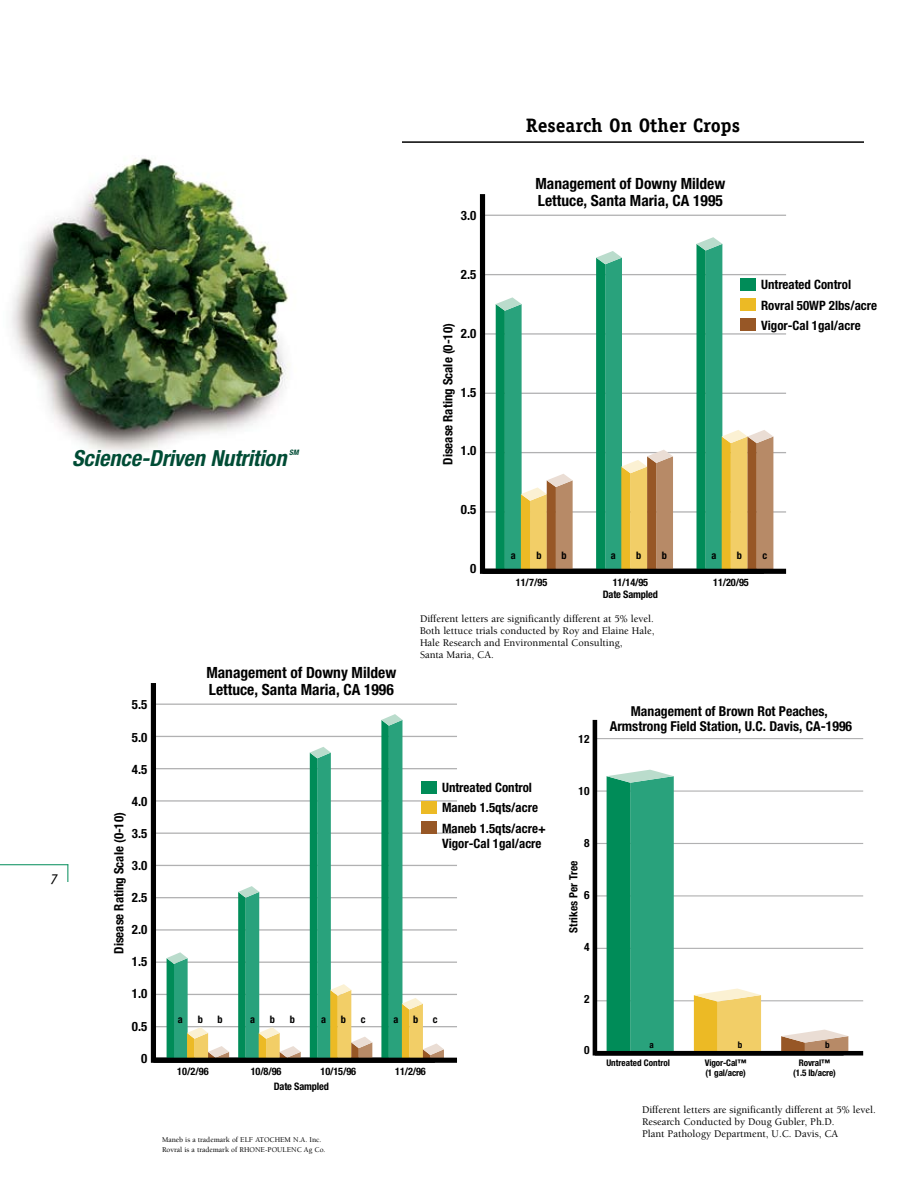
<style>
.page{position:relative;width:918px;height:1188px;background:#fff}
.page>*{position:absolute;margin:0;border:0;box-sizing:border-box;transform-origin:0 0}
.t1{font:italic 700 condensed 22.2px "Helvetica Neue LT Pro";color:#004c35}
.t2{font:700 19.5px "Officina Serif";color:#000}
.t3{font:700 condensed 15.45px/16.8px "Helvetica Neue";color:#000}
.t4{font:italic 15px "Officina Serif";color:#000}
.t5{font:700 condensed 13.65px/14.9px "Helvetica Neue";color:#000;text-align:center}
.t6{font:700 condensed 12.9px/20.7px "Helvetica Neue";color:#000}
.t7{font:700 condensed 11.4px "Helvetica Neue";color:#000}
.t8{font:500 10.5px/12px "Berkeley";color:#000}
.t9{font:700 condensed 10.35px/11.6px "Helvetica Neue";letter-spacing:-.015em;color:#000;text-align:center}
.t10{font:700 condensed 9.15px/10.2px "Helvetica Neue";letter-spacing:-.015em;color:#000}
.t11{font:500 7.5px/10.5px "Berkeley";color:#000}
.t12{font:italic 700 condensed 7.5px "Helvetica Neue LT Pro";color:#004c35}
</style>
<div class="page">
<hr style="left:0;top:864px;width:68px;height:1px;background:#008c58">
<svg style="left:68px;top:864px;width:1px;height:18px"></svg>
<svg style="left:150px;top:683px;width:307px;height:380px"></svg>
<div style="left:421px;top:781px;width:15px;height:12px;background:#008c58"></div>
<div style="left:421px;top:801px;width:15px;height:12px;background:#ecba25"></div>
<div style="left:421px;top:821px;width:15px;height:12px;background:#975726"></div>
<svg style="left:479px;top:194px;width:308px;height:380px"></svg>
<div style="left:740px;top:278px;width:15px;height:12px;background:#008c58"></div>
<div style="left:740px;top:298px;width:15px;height:12px;background:#ecba25"></div>
<div style="left:740px;top:318px;width:15px;height:12px;background:#975726"></div>
<svg style="left:592px;top:719px;width:272px;height:337px"></svg>
<hr style="left:402px;top:141px;width:462px;height:2px;background:#000">
<img style="left:11px;top:158px;width:279px;height:295px">
<p class="t6" style="left:461px;top:205px;width:17px">3.0</p>
<h2 class="t2" style="left:526px;top:114px;width:216px">Research On Other Crops</h2>
<h3 class="t3" style="left:535px;top:175px;width:191px">Management of Downy Mildew<br>Lettuce, Santa Maria, CA 1995</h3>
<h1 class="t1" style="left:72px;top:445px;width:216px">Science-Driven Nutrition</h1>
<p class="t12" style="left:289px;top:448px;width:11px">SM</p>
<p class="t6" style="left:461px;top:264px;width:17px">2.5</p>
<p class="t6" style="left:437px;top:465px;width:143px;rotate:-90deg">Disease Rating Scale (0-10)</p>
<p class="t6" style="left:461px;top:323px;width:17px">2.0</p>
<p class="t6" style="left:461px;top:381px;width:17px">1.5</p>
<p class="t6" style="left:461px;top:440px;width:17px">1.0</p>
<p class="t6" style="left:761px;top:274px;width:117px">Untreated Control<br>Rovral 50WP 2lbs/acre<br>Vigor-Cal 1gal/acre</p>
<h3 class="t4" style="left:50px;top:871px;width:9px">7</h3>
<p class="t6" style="left:132px;top:694px;width:17px">5.5</p>
<p class="t6" style="left:132px;top:726px;width:17px">5.0</p>
<p class="t6" style="left:132px;top:759px;width:17px">4.5</p>
<p class="t6" style="left:132px;top:791px;width:17px">4.0</p>
<p class="t6" style="left:132px;top:823px;width:17px">3.5</p>
<p class="t6" style="left:132px;top:855px;width:17px">3.0</p>
<p class="t6" style="left:132px;top:887px;width:17px">2.5</p>
<p class="t6" style="left:132px;top:919px;width:17px">2.0</p>
<p class="t6" style="left:132px;top:951px;width:17px">1.5</p>
<p class="t6" style="left:132px;top:983px;width:17px">1.0</p>
<p class="t6" style="left:132px;top:1015px;width:17px">0.5</p>
<p class="t6" style="left:141px;top:1048px;width:8px">0</p>
<p class="t6" style="left:108px;top:954px;width:143px;rotate:-90deg">Disease Rating Scale (0-10)</p>
<p class="t6" style="left:461px;top:499px;width:17px">0.5</p>
<p class="t6" style="left:470px;top:558px;width:8px">0</p>
<p class="t9" style="left:511px;top:549px;width:6px">a</p>
<p class="t9" style="left:536px;top:549px;width:7px">b</p>
<p class="t9" style="left:562px;top:549px;width:7px">b</p>
<p class="t9" style="left:611px;top:549px;width:6px">a</p>
<p class="t9" style="left:636px;top:549px;width:7px">b</p>
<p class="t9" style="left:662px;top:549px;width:7px">b</p>
<p class="t9" style="left:712px;top:549px;width:6px">a</p>
<p class="t9" style="left:737px;top:549px;width:7px">b</p>
<p class="t9" style="left:763px;top:549px;width:6px">c</p>
<p class="t9" style="left:516px;top:576px;width:33px">11/7/95</p>
<p class="t9" style="left:603px;top:576px;width:57px">11/14/95<br>Date Sampled</p>
<p class="t9" style="left:713px;top:576px;width:37px">11/20/95</p>
<h3 class="t3" style="left:206px;top:664px;width:191px">Management of Downy Mildew<br>Lettuce, Santa Maria, CA 1996</h3>
<p class="t8" style="left:420px;top:613px;width:236px">Different letters are significantly different at 5% level.<br>Both lettuce trials conducted by Roy and Elaine Hale, Hale Research and Environmental Consulting,<br>Santa Maria, CA.</p>
<p class="t6" style="left:442px;top:777px;width:105px">Untreated Control<br>Maneb 1.5qts/acre<br>Maneb 1.5qts/acre+</p>
<p class="t6" style="left:442px;top:833px;width:101px">Vigor-Cal 1gal/acre</p>
<p class="t7" style="left:579px;top:732px;width:12px">12</p>
<p class="t7" style="left:579px;top:784px;width:12px">10</p>
<p class="t7" style="left:584px;top:836px;width:7px">8</p>
<p class="t7" style="left:566px;top:933px;width:74px;rotate:-90deg">Strikes Per Tree</p>
<p class="t7" style="left:584px;top:888px;width:7px">6</p>
<p class="t7" style="left:584px;top:940px;width:7px">4</p>
<p class="t7" style="left:584px;top:992px;width:7px">2</p>
<h3 class="t5" style="left:610px;top:703px;width:244px">Management of Brown Rot Peaches,<br>Armstrong Field Station, U.C. Davis, CA-1996</h3>
<p class="t9" style="left:178px;top:1013px;width:6px">a</p>
<p class="t9" style="left:198px;top:1013px;width:7px">b</p>
<p class="t9" style="left:218px;top:1013px;width:7px">b</p>
<p class="t9" style="left:250px;top:1013px;width:6px">a</p>
<p class="t9" style="left:270px;top:1013px;width:7px">b</p>
<p class="t9" style="left:290px;top:1013px;width:7px">b</p>
<p class="t9" style="left:321px;top:1013px;width:6px">a</p>
<p class="t9" style="left:341px;top:1013px;width:7px">b</p>
<p class="t9" style="left:361px;top:1013px;width:6px">c</p>
<p class="t9" style="left:393px;top:1013px;width:6px">a</p>
<p class="t9" style="left:413px;top:1013px;width:7px">b</p>
<p class="t9" style="left:433px;top:1013px;width:6px">c</p>
<p class="t9" style="left:177px;top:1065px;width:33px">10/2/96</p>
<p class="t9" style="left:251px;top:1065px;width:32px">10/8/96</p>
<p class="t9" style="left:321px;top:1065px;width:37px">10/15/96</p>
<p class="t9" style="left:395px;top:1065px;width:32px">11/2/96</p>
<p class="t9" style="left:274px;top:1081px;width:57px">Date Sampled</p>
<p class="t11" style="left:162px;top:1134px;width:165px">Maneb is a trademark of ELF ATOCHEM N.A. Inc.<br>Rovral is a trademark of RHONE-POULENC Ag Co.</p>
<p class="t7" style="left:584px;top:1043px;width:7px">0</p>
<p class="t10" style="left:650px;top:1039px;width:6px">a</p>
<p class="t10" style="left:738px;top:1039px;width:6px">b</p>
<p class="t10" style="left:825px;top:1039px;width:6px">b</p>
<p class="t10" style="left:606px;top:1058px;width:65px">Untreated Control</p>
<p class="t10" style="left:705px;top:1058px;width:43px">Vigor-Cal™ (1 gal/acre)</p>
<p class="t10" style="left:793px;top:1058px;width:44px;text-align:center">Rovral™ (1.5 lb/acre)</p>
<p class="t8" style="left:642px;top:1104px;width:235px">Different letters are significantly different at 5% level.<br>Research Conducted by Doug Gubler, Ph.D.<br>Plant Pathology Department, U.C. Davis, CA</p>
</div>
